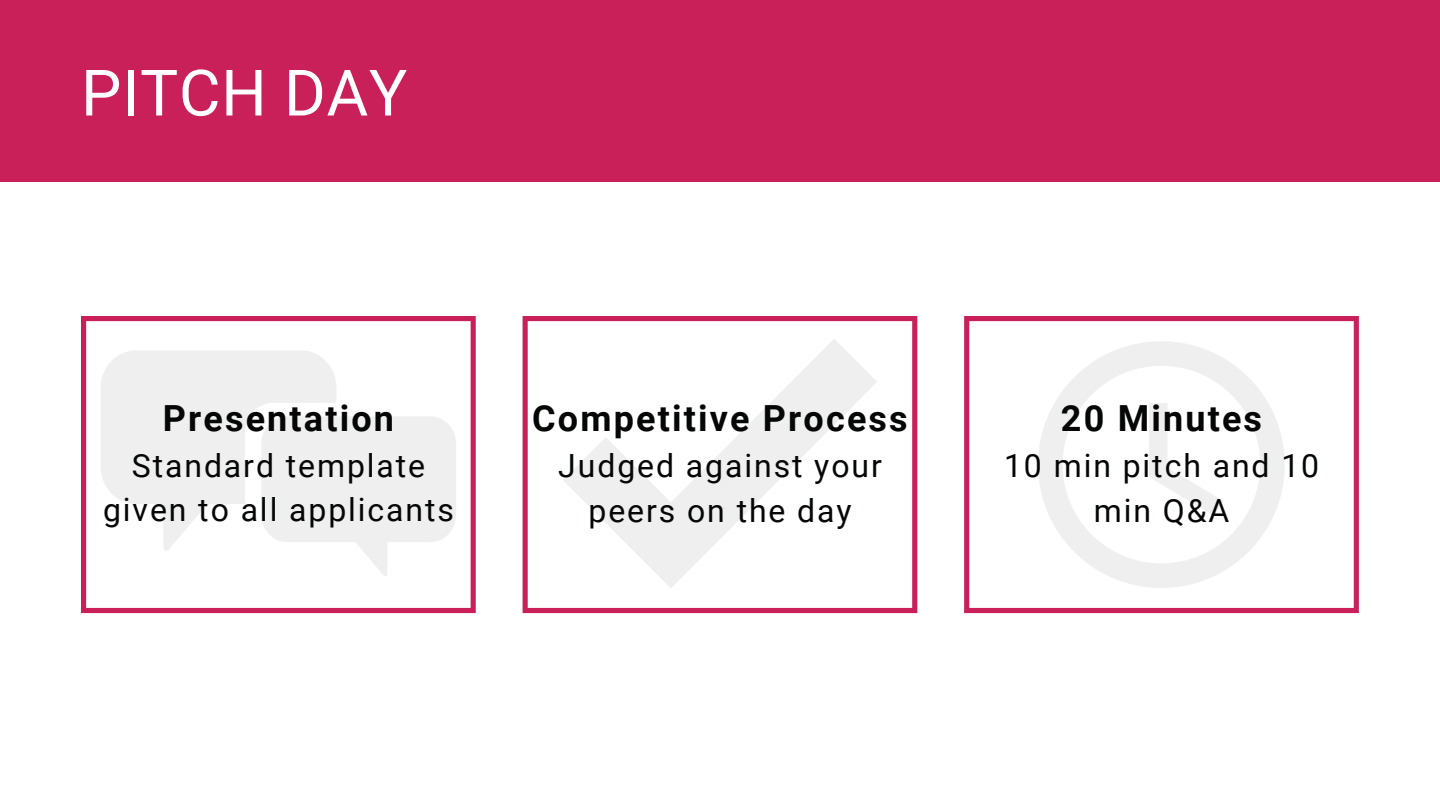
<style>
.page{position:relative;width:1440px;height:810px;background:#fff}
.page>*{position:absolute;margin:0;border:0;box-sizing:border-box;transform-origin:0 0}
.t1{font:64px "Roboto";letter-spacing:.01em;color:#fff}
.t2{font:700 36px "Roboto";letter-spacing:.06em;color:#050707}
.t3{font:32px/44.5px "Roboto";letter-spacing:.06em;color:#050707;text-align:center}
</style>
<div class="page">
<svg style="left:964px;top:316px;width:395px;height:297px"></svg>
<svg style="left:1038px;top:341px;width:247px;height:247px"></svg>
<svg style="left:1149px;top:403px;width:74px;height:113px"></svg>
<div style="left:0;top:0;width:1440px;height:182px;background:#ca2059"></div>
<svg style="left:523px;top:316px;width:394px;height:297px"></svg>
<svg style="left:563px;top:339px;width:314px;height:249px"></svg>
<svg style="left:81px;top:316px;width:395px;height:297px"></svg>
<svg style="left:101px;top:350px;width:236px;height:202px;fill:#efefef"></svg>
<svg style="left:261px;top:416px;width:195px;height:161px"></svg>
<h1 class="t1" style="left:81px;top:56px;width:328px">PITCH DAY</h1>
<p class="t2" style="left:163px;top:398px;width:233px">Presentation</p>
<p class="t3" style="left:103px;top:444px;width:352px;line-height:43.9px">Standard template given to all applicants</p>
<p class="t2" style="left:532px;top:398px;width:377px">Competitive Process</p>
<p class="t3" style="left:558px;top:444px;width:325px">Judged against your peers on the day</p>
<p class="t2" style="left:1061px;top:398px;width:203px">20 Minutes</p>
<p class="t3" style="left:1004px;top:444px;width:317px">10 min pitch and 10 min Q&amp;A</p>
</div>
